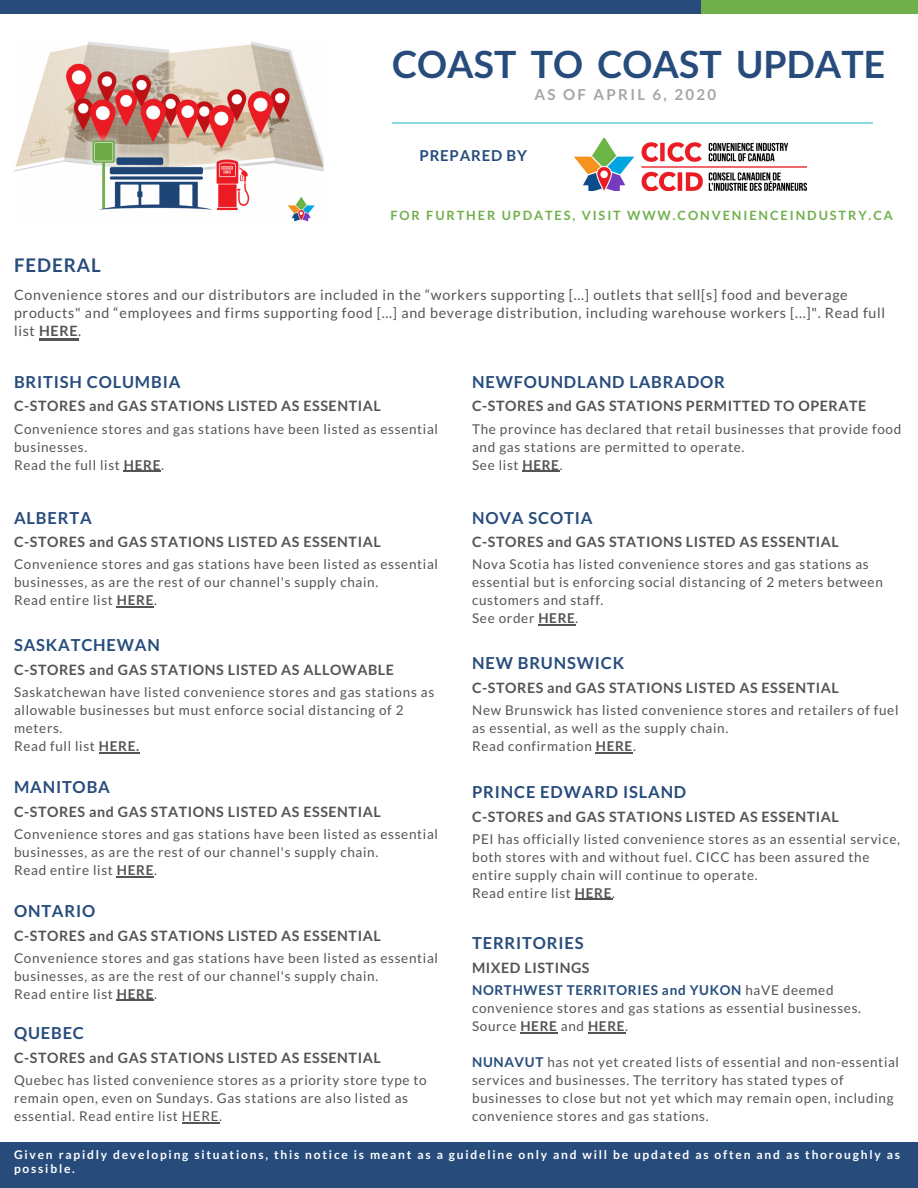
<style>
.page{position:relative;width:918px;height:1188px;background:#fff}
.page>*{position:absolute;margin:0;border:0;box-sizing:border-box;transform-origin:0 0}
.t1{font:700 37.5px "Lato";color:#274c7c}
.t2{font:700 18.75px "Lato";letter-spacing:.05em;color:#274c7c}
.t3{font:700 16.5px "Lato";letter-spacing:.05em;color:#274c7c}
.t4{font:700 15.15px "Lato";letter-spacing:.15em;color:#a6a6a6}
.t5{font:700 15px "Lato";letter-spacing:.05em;color:#274c7c}
.t6{font:700 14.25px "Lato";letter-spacing:.04em;color:#545454}
.t7{font:14.25px/17.9px "Lato";letter-spacing:.05em;color:#545454}
.t8{font:13.5px/18px "Lato";letter-spacing:.05em;color:#545454}
.t9{font:700 12.75px "Lato";letter-spacing:.15em;color:#71af4c}
.t10{font:700 12px/14.1px "Lato";letter-spacing:.15em;color:#fff}
.s1{font-weight:700}
.s2{font-weight:700;color:#274c7c}
</style>
<div class="page">
<div style="left:0;top:0;width:702px;height:14px;background:#274c7c"></div>
<div style="left:701px;top:0;width:217px;height:14px;background:#71af4c"></div>
<div style="left:0;top:1143px;width:918px;height:45px;background:#274c7c"></div>
<hr style="left:520px;top:1032px;width:38px;height:1px;background:#545454">
<hr style="left:588px;top:1032px;width:37px;height:1px;background:#545454">
<hr style="left:523px;top:471px;width:37px;height:1px;background:#545454">
<hr style="left:117px;top:606px;width:37px;height:2px;background:#545454">
<hr style="left:99px;top:752px;width:41px;height:1px;background:#545454">
<hr style="left:117px;top:876px;width:37px;height:1px;background:#545454">
<hr style="left:117px;top:1000px;width:37px;height:1px;background:#545454">
<hr style="left:182px;top:1122px;width:37px;height:1px;background:#545454">
<hr style="left:124px;top:471px;width:37px;height:1px;background:#545454">
<hr style="left:538px;top:624px;width:38px;height:2px;background:#545454">
<hr style="left:596px;top:752px;width:37px;height:1px;background:#545454">
<hr style="left:575px;top:899px;width:37px;height:1px;background:#545454">
<hr style="left:392px;top:123px;width:481px;height:1px;background:#88dade">
<img style="left:14px;top:41px;width:309px;height:181px">
<img style="left:574px;top:138px;width:232px;height:53px">
<hr style="left:39px;top:338px;width:39px;height:2px;background:#545454">
<h1 class="t1" style="left:392px;top:41px;width:495px">COAST TO COAST UPDATE</h1>
<p class="t4" style="left:535px;top:85px;width:183px">AS OF APRIL 6, 2020</p>
<p class="t5" style="left:420px;top:146px;width:109px">PREPARED BY</p>
<p class="t9" style="left:390px;top:208px;width:504px">FOR FURTHER UPDATES, VISIT WWW.CONVENIENCEINDUSTRY.CA</p>
<h2 class="t2" style="left:14px;top:254px;width:88px">FEDERAL</h2>
<p class="t7" style="left:14px;top:285px;width:873px">Convenience stores and our distributors are included in the “workers supporting [...] outlets that sell[s] food and beverage products" and “employees and firms supporting food [...] and beverage distribution, including warehouse workers [...]". Read full list <span class="s1">HERE</span>.</p>
<p class="t3" style="left:14px;top:372px;width:168px">BRITISH COLUMBIA</p>
<p class="t6" style="left:14px;top:397px;width:368px">C-STORES and GAS STATIONS LISTED AS ESSENTIAL</p>
<p class="t8" style="left:14px;top:419px;width:426px">Convenience stores and gas stations have been listed as essential businesses.<br>Read the full list <span class="s1">HERE</span>.</p>
<p class="t3" style="left:14px;top:507px;width:79px">ALBERTA</p>
<p class="t6" style="left:14px;top:533px;width:368px">C-STORES and GAS STATIONS LISTED AS ESSENTIAL</p>
<p class="t8" style="left:14px;top:555px;width:426px">Convenience stores and gas stations have been listed as essential businesses, as are the rest of our channel's supply chain.<br>Read entire list <span class="s1">HERE</span>.</p>
<p class="t3" style="left:14px;top:635px;width:147px">SASKATCHEWAN</p>
<p class="t6" style="left:14px;top:661px;width:381px">C-STORES and GAS STATIONS LISTED AS ALLOWABLE</p>
<p class="t8" style="left:14px;top:683px;width:422px">Saskatchewan have listed convenience stores and gas stations as allowable businesses but must enforce social distancing of 2 meters.<br>Read full list <span class="s1">HERE.</span></p>
<p class="t3" style="left:14px;top:777px;width:97px">MANITOBA</p>
<p class="t6" style="left:14px;top:803px;width:368px">C-STORES and GAS STATIONS LISTED AS ESSENTIAL</p>
<p class="t8" style="left:14px;top:825px;width:426px">Convenience stores and gas stations have been listed as essential businesses, as are the rest of our channel's supply chain.<br>Read entire list <span class="s1">HERE</span>.</p>
<p class="t3" style="left:14px;top:901px;width:83px">ONTARIO</p>
<p class="t6" style="left:14px;top:926px;width:368px">C-STORES and GAS STATIONS LISTED AS ESSENTIAL</p>
<p class="t8" style="left:14px;top:948px;width:426px">Convenience stores and gas stations have been listed as essential businesses, as are the rest of our channel's supply chain.<br>Read entire list <span class="s1">HERE</span>.</p>
<p class="t3" style="left:14px;top:1023px;width:71px">QUEBEC</p>
<p class="t6" style="left:14px;top:1049px;width:368px">C-STORES and GAS STATIONS LISTED AS ESSENTIAL</p>
<p class="t8" style="left:14px;top:1071px;width:414px">Quebec has listed convenience stores as a priority store type to remain open, even on Sundays. Gas stations are also listed as essential. Read entire list HERE.</p>
<p class="t3" style="left:472px;top:372px;width:254px">NEWFOUNDLAND LABRADOR</p>
<p class="t6" style="left:472px;top:397px;width:396px">C-STORES and GAS STATIONS PERMITTED TO OPERATE</p>
<p class="t8" style="left:472px;top:419px;width:431px">The province has declared that retail businesses that provide food and gas stations are permitted to operate.<br>See list <span class="s1">HERE</span>.</p>
<p class="t3" style="left:472px;top:507px;width:122px">NOVA SCOTIA</p>
<p class="t6" style="left:472px;top:533px;width:368px">C-STORES and GAS STATIONS LISTED AS ESSENTIAL</p>
<p class="t8" style="left:472px;top:555px;width:412px">Nova Scotia has listed convenience stores and gas stations as essential but is enforcing social distancing of 2 meters between customers and staff.<br>See order <span class="s1">HERE</span>.</p>
<p class="t3" style="left:472px;top:653px;width:154px">NEW BRUNSWICK</p>
<p class="t6" style="left:472px;top:679px;width:368px">C-STORES and GAS STATIONS LISTED AS ESSENTIAL</p>
<p class="t8" style="left:472px;top:701px;width:428px">New Brunswick has listed convenience stores and retailers of fuel as essential, as well as the supply chain.<br>Read confirmation <span class="s1">HERE</span>.</p>
<p class="t3" style="left:472px;top:782px;width:216px">PRINCE EDWARD ISLAND</p>
<p class="t6" style="left:472px;top:808px;width:368px">C-STORES and GAS STATIONS LISTED AS ESSENTIAL</p>
<p class="t8" style="left:472px;top:830px;width:429px">PEI has officially listed convenience stores as an essential service, both stores with and without fuel. CICC has been assured the entire supply chain will continue to operate.<br>Read entire list <span class="s1">HERE</span>.</p>
<p class="t3" style="left:472px;top:933px;width:113px">TERRITORIES</p>
<p class="t6" style="left:472px;top:959px;width:119px">MIXED LISTINGS</p>
<p class="t8" style="left:472px;top:981px;width:390px"><span class="s2">NORTHWEST TERRITORIES and YUKON</span> haVE deemed convenience stores and gas stations as essential businesses.<br>Source <span class="s1">HERE</span> and <span class="s1">HERE</span>.</p>
<p class="t8" style="left:472px;top:1053px;width:428px"><span class="s2">NUNAVUT</span> has not yet created lists of essential and non-essential services and businesses. The territory has stated types of businesses to close but not yet which may remain open, including convenience stores and gas stations.</p>
<p class="t10" style="left:14px;top:1148px;width:888px">Given rapidly developing situations, this notice is meant as a guideline only and will be updated as often and as thoroughly as possible.</p>
</div>
